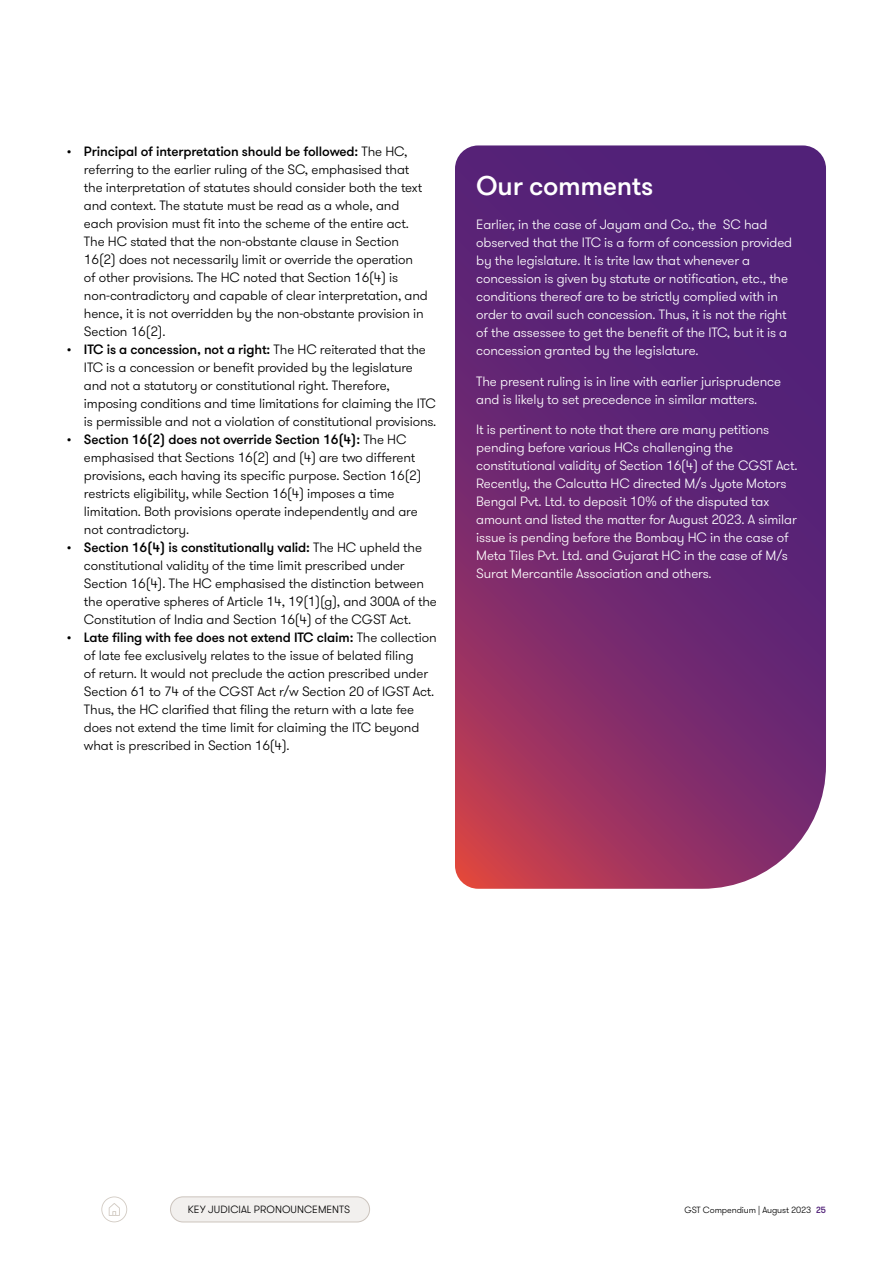
<style>
.page{position:relative;width:893px;height:1263px;background:#fff}
.page>*{position:absolute;margin:0;border:0;box-sizing:border-box;transform-origin:0 0}
.t1{font:500 27px "GT Walsheim Pro";letter-spacing:-.01em;color:#fff}
.t2{font:300 13.5px/18px "GT Walsheim Pro";letter-spacing:-.01em;color:#000}
.t3{font:300 13.5px/18px "GT Walsheim Pro";letter-spacing:-.01em;color:#fff}
.t4{font:300 10.5px "GT Walsheim Pro";letter-spacing:.005em;color:#000}
.t5{font:300 9px "GT Walsheim Pro";letter-spacing:-.01em;color:#000}
.s1{font-weight:500}
.s2{font-weight:500;color:#512178}
</style>
<div class="page">
<div style="left:170px;top:1197px;width:200px;height:25px;background:#f2f0ee;border-radius:13px"></div>
<div style="left:170px;top:1196px;width:200px;height:26px;border:1px solid #ccc4bd;border-radius:13px"></div>
<svg style="left:101px;top:1196px;width:26px;height:26px"></svg>
<svg style="left:455px;top:145px;width:371px;height:744px;background:#702b72"></svg>
<p class="t2" style="left:84px;top:142px;width:345px;text-indent:-17px"><span class="s1">• Principal of interpretation should be followed:</span> The HC, referring to the earlier ruling of the SC, emphasised that the interpretation of statutes should consider both the text and context. The statute must be read as a whole, and each provision must fit into the scheme of the entire act.<br>The HC stated that the non-obstante clause in Section 16(2) does not necessarily limit or override the operation of other provisions. The HC noted that Section 16(4) is non-contradictory and capable of clear interpretation, and hence, it is not overridden by the non-obstante provision in Section 16(2).</p>
<p class="t2" style="left:84px;top:340px;width:354px;text-indent:-17px"><span class="s1">• ITC is a concession, not a right:</span> The HC reiterated that the ITC is a concession or benefit provided by the legislature and not a statutory or constitutional right. Therefore, imposing conditions and time limitations for claiming the ITC is permissible and not a violation of constitutional provisions.</p>
<p class="t2" style="left:84px;top:430px;width:339px;text-indent:-17px"><span class="s1">• Section 16(2) does not override Section 16(4):</span> The HC emphasised that Sections 16(2) and (4) are two different provisions, each having its specific purpose. Section 16(2) restricts eligibility, while Section 16(4) imposes a time limitation. Both provisions operate independently and are not contradictory.</p>
<p class="t2" style="left:84px;top:538px;width:354px;text-indent:-17px"><span class="s1">• Section 16(4) is constitutionally valid:</span> The HC upheld the constitutional validity of the time limit prescribed under Section 16(4). The HC emphasised the distinction between the operative spheres of Article 14, 19(1)(g), and 300A of the Constitution of India and Section 16(4) of the CGST Act.</p>
<p class="t2" style="left:84px;top:628px;width:354px;text-indent:-17px"><span class="s1">• Late filing with fee does not extend ITC claim:</span> The collection of late fee exclusively relates to the issue of belated filing<br>of return. It would not preclude the action prescribed under Section 61 to 74 of the CGST Act r/w Section 20 of IGST Act.<br>Thus, the HC clarified that filing the return with a late fee does not extend the time limit for claiming the ITC beyond what is prescribed in Section 16(4).</p>
<h1 class="t1" style="left:476px;top:169px;width:179px">Our comments</h1>
<p class="t3" style="left:476px;top:216px;width:317px">Earlier, in the case of Jayam and Co., the SC had observed that the ITC is a form of concession provided by the legislature. It is trite law that whenever a concession is given by statute or notification, etc., the conditions thereof are to be strictly complied with in order to avail such concession. Thus, it is not the right of the assessee to get the benefit of the ITC, but it is a concession granted by the legislature.</p>
<p class="t3" style="left:476px;top:372px;width:306px">The present ruling is in line with earlier jurisprudence and is likely to set precedence in similar matters.</p>
<p class="t3" style="left:476px;top:421px;width:323px">It is pertinent to note that there are many petitions pending before various HCs challenging the constitutional validity of Section 16(4) of the CGST Act.<br>Recently, the Calcutta HC directed M/s Jyote Motors Bengal Pvt. Ltd. to deposit 10% of the disputed tax amount and listed the matter for August 2023. A similar issue is pending before the Bombay HC in the case of Meta Tiles Pvt. Ltd. and Gujarat HC in the case of M/s Surat Mercantile Association and others.</p>
<p class="t4" style="left:188px;top:1203px;width:164px">KEY JUDICIAL PRONOUNCEMENTS</p>
<p class="t5" style="left:684px;top:1204px;width:143px">GST Compendium | August 2023 <span class="s2">25</span></p>
</div>
